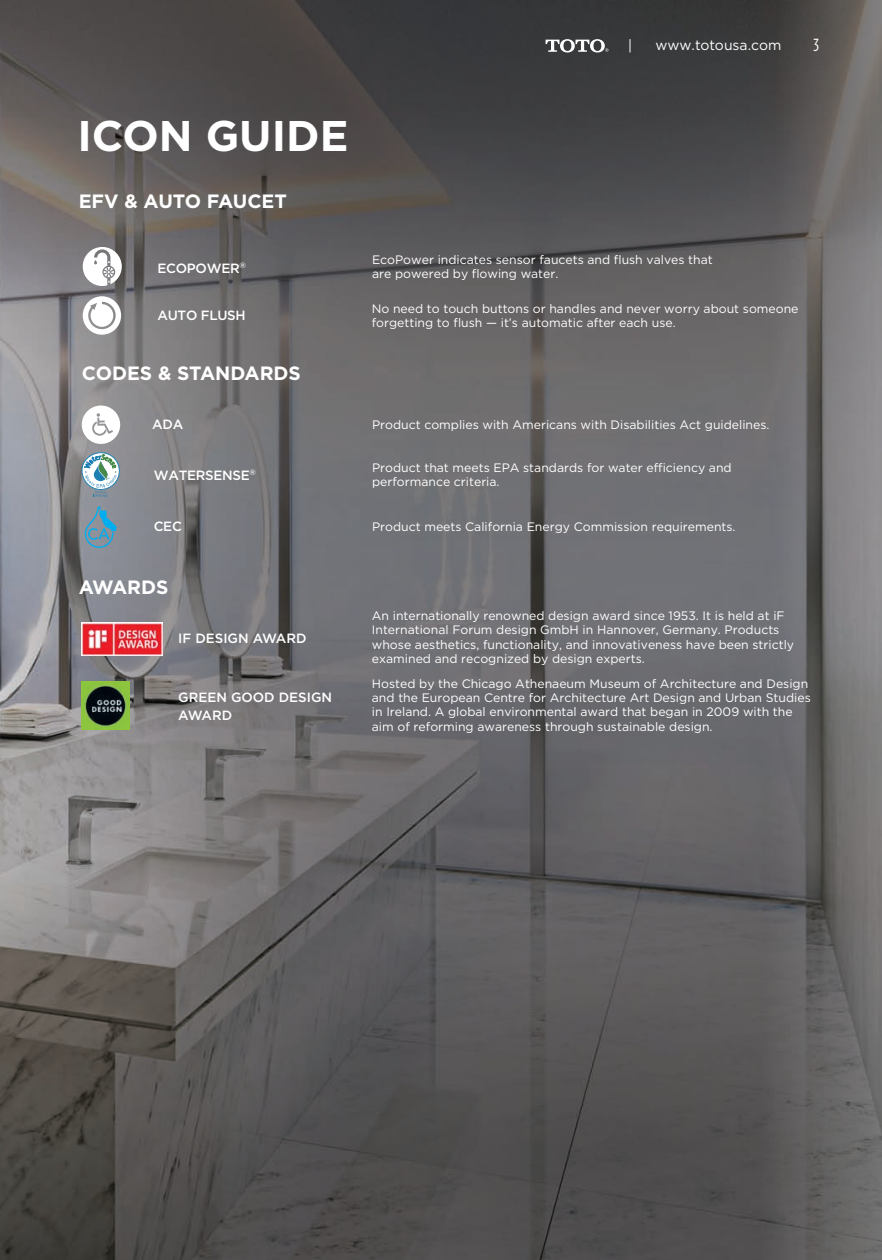
<style>
.page{position:relative;width:882px;height:1260px;background:#fff}
.page>*{position:absolute;margin:0;border:0;box-sizing:border-box;transform-origin:0 0}
.t1{font:700 42.88px "Gotham";color:#fff}
.t2{font:700 19.25px "Gotham";color:#fff}
.t3{font:17.5px "Gotham Condensed";color:#fff}
.t4{font:14px "A55+DHLZSL+Gotham";color:#fff}
.t5{font:500 13.47px "Gotham";letter-spacing:-.02em;color:#fff}
.t6{font:500 13.47px/17.2px "Gotham";color:#fff}
.t7{font:12.25px/14.2px "Gotham";color:#fff}
.t8{font:500 7.88px "Gotham";color:#fff}
</style>
<div class="page">
<img style="left:0;top:0;width:882px;height:1260px">
<img style="left:81px;top:622px;width:82px;height:34px">
<svg style="left:82px;top:453px;width:37px;height:37px"></svg>
<div style="left:81px;top:452px;width:38px;height:38px;border:1px solid #1d7eb2;border-radius:50%"></div>
<svg style="left:84px;top:455px;width:33px;height:42px"></svg>
<svg style="left:82px;top:406px;width:38px;height:38px"></svg>
<svg style="left:83px;top:296px;width:38px;height:39px"></svg>
<svg style="left:83px;top:247px;width:39px;height:39px"></svg>
<img style="left:81px;top:682px;width:48px;height:47px">
<svg style="left:85px;top:506px;width:32px;height:42px"></svg>
<svg style="left:546px;top:39px;width:63px;height:13px"></svg>
<svg style="left:630px;top:39px;width:1px;height:13px"></svg>
<p class="t4" style="left:655px;top:38px;width:128px">www.totousa.com</p>
<h3 class="t3" style="left:813px;top:36px;width:7px">3</h3>
<h1 class="t1" style="left:77px;top:111px;width:273px">ICON GUIDE</h1>
<h2 class="t2" style="left:79px;top:190px;width:210px">EFV &amp; AUTO FAUCET</h2>
<p class="t5" style="left:157px;top:260px;width:90px">ECOPOWER<sup>®</sup></p>
<p class="t5" style="left:157px;top:308px;width:90px">AUTO FLUSH</p>
<h2 class="t2" style="left:82px;top:362px;width:220px">CODES &amp; STANDARDS</h2>
<p class="t5" style="left:152px;top:416px;width:33px">ADA</p>
<p class="t8" style="left:250px;top:468px;width:8px">®</p>
<p class="t5" style="left:154px;top:467px;width:98px">WATERSENSE</p>
<p class="t7" style="left:372px;top:252px;width:342px">EcoPower indicates sensor faucets and flush valves that are powered by flowing water.</p>
<p class="t7" style="left:372px;top:301px;width:428px">No need to touch buttons or handles and never worry about someone forgetting to flush — it’s automatic after each use.</p>
<p class="t7" style="left:372px;top:418px;width:399px">Product complies with Americans with Disabilities Act guidelines.</p>
<p class="t7" style="left:372px;top:461px;width:361px">Product that meets EPA standards for water efficiency and</p>
<p class="t7" style="left:372px;top:475px;width:129px">performance criteria.</p>
<p class="t5" style="left:154px;top:519px;width:30px">CEC</p>
<p class="t7" style="left:372px;top:519px;width:365px">Product meets California Energy Commission requirements.</p>
<h2 class="t2" style="left:79px;top:576px;width:91px">AWARDS</h2>
<p class="t6" style="left:178px;top:629px;width:130px">IF DESIGN AWARD</p>
<p class="t6" style="left:178px;top:689px;width:155px">GREEN GOOD DESIGN<br>AWARD</p>
<p class="t7" style="left:372px;top:609px;width:424px">An internationally renowned design award since 1953. It is held at iF International Forum design GmbH in Hannover, Germany. Products whose aesthetics, functionality, and innovativeness have been strictly examined and recognized by design experts.</p>
<p class="t7" style="left:372px;top:676px;width:440px">Hosted by the Chicago Athenaeum Museum of Architecture and Design and the European Centre for Architecture Art Design and Urban Studies in Ireland. A global environmental award that began in 2009 with the aim of reforming awareness through sustainable design.</p>
</div>
